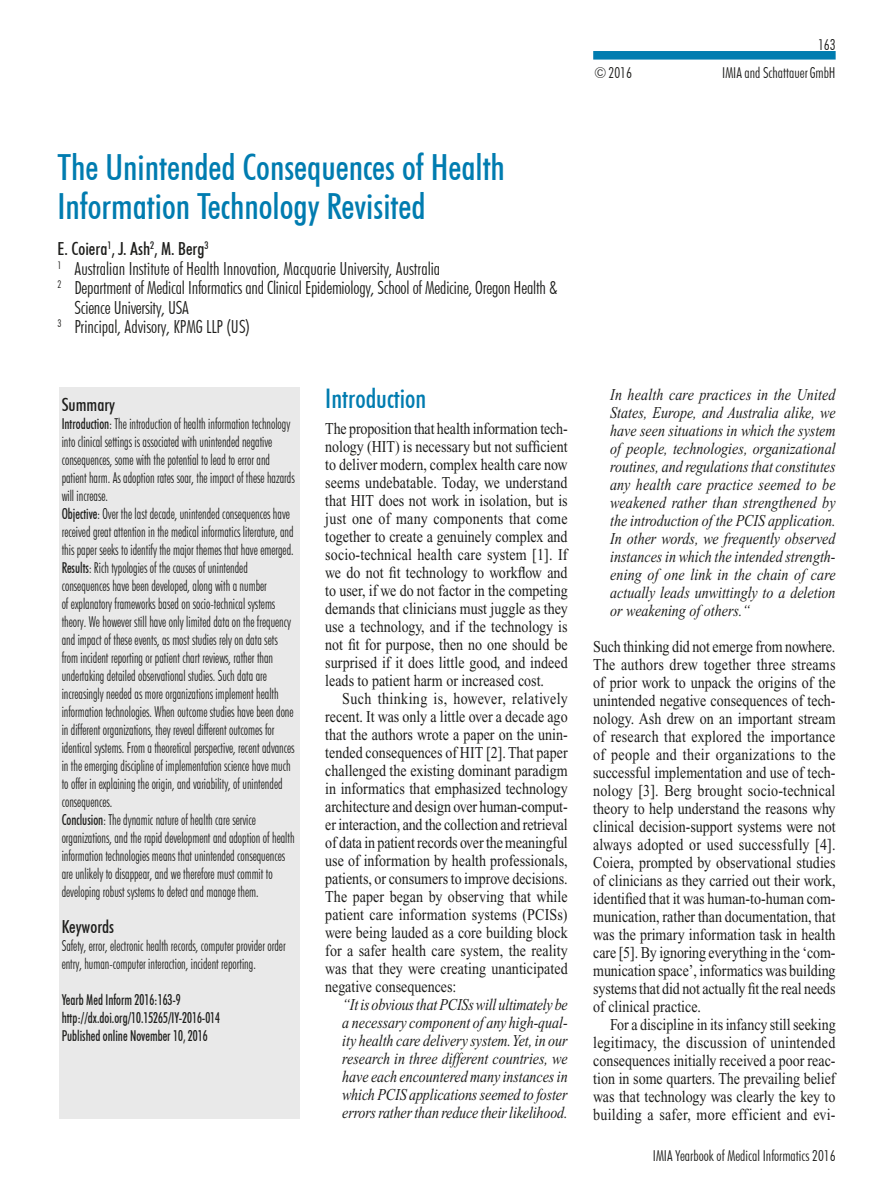
<style>
.page{position:relative;width:893px;height:1191px;background:#fff}
.page>*{position:absolute;margin:0;border:0;box-sizing:border-box;transform-origin:0 0}
.t1{font:500 condensed 36px/39px "Futura BT";color:#007cb0}
.t2{font:500 condensed 27px "Futura BT";color:#007cb0}
.t3{font:300 condensed 18px "Futura BT";letter-spacing:-.01em;color:#1d1d1b}
.t4{font:500 condensed 18px "Futura BT";color:#1d1d1b}
.t5{font:16.5px/18px "Times";color:#1d1d1b;text-align:justify;scale:.85 1}
.t6{font:italic 16.5px/18px "Times";letter-spacing:-.005em;color:#1d1d1b;text-align:justify;scale:.85 1}
.t7{font:300 condensed 15px/18px "Futura BT";color:#1d1d1b;scale:.85 1}
.t8{font:500 condensed 15px/18px "Futura BT";color:#1d1d1b;scale:.85 1}
.t9{font:300 condensed 15px "Futura BT";color:#1d1d1b}
.s1{font-weight:500}
</style>
<div class="page">
<div style="left:593px;top:51px;width:243px;height:9px;background:#007cb0"></div>
<div style="left:59px;top:387px;width:241px;height:731px;background:#e9e9e9"></div>
<p class="t9" style="left:818px;top:35px;width:19px">163</p>
<p class="t9" style="left:594px;top:63px;width:39px">©2016</p>
<p class="t9" style="left:722px;top:63px;width:115px">IMIA and SchattauerGmbH</p>
<h1 class="t1" style="left:57px;top:148px;width:449px">The Unintended Consequences of Health<br>Information Technology Revisited</h1>
<p class="t4" style="left:57px;top:238px;width:153px">E. Coiera<sup>1</sup>, J. Ash<sup>2</sup>, M. Berg<sup>3</sup></p>
<p class="t3" style="left:57px;top:257px;width:384px"><sup>1</sup> Australian Institute of Health Innovation, Macquarie University, Australia</p>
<p class="t3" style="left:57px;top:277px;width:501px"><sup>2</sup> Department of Medical Informatics and Clinical Epidemiology, School of Medicine, Oregon Health &amp;</p>
<p class="t3" style="left:74px;top:296px;width:116px">Science University, USA</p>
<p class="t3" style="left:57px;top:316px;width:194px"><sup>3</sup> Principal, Advisory, KPMG LLP (US)</p>
<p class="t4" style="left:62px;top:393px;width:55px">Summary</p>
<p class="t7" style="left:62px;top:414px;width:276px"><span class="s1">Introduction</span>: The introduction of health information technology into clinical settings is associated with unintended negative consequences, some with the potential to lead to error and patient harm. As adoption rates soar, the impact of these hazards will increase.<br><span class="s1">Objective</span>: Over the last decade, unintended consequences have received great attention in the medical informatics literature, and this paper seeks to identify the major themes that have emerged.<br><span class="s1">Results</span>: Rich typologies of the causes of unintended consequences have been developed, along with a number<br>of explanatory frameworks based on socio-technical systems theory. We however still have only limited data on the frequency and impact of these events, as most studies rely on data sets from incident reporting or patient chart reviews, rather than undertaking detailed observational studies. Such data are increasingly needed as more organizations implement health information technologies. When outcome studies have been done in different organizations, they reveal different outcomes for identical systems. From a theoretical perspective, recent advances in the emerging discipline of implementation science have much to offer in explaining the origin, and variability, of unintended consequences.<br><span class="s1">Conclusion</span>: The dynamic nature of health care service organizations, and the rapid development and adoption of health information technologies means that unintended consequences are unlikely to disappear, and we therefore must commit to developing robust systems to detect and manage them.</p>
<p class="t4" style="left:62px;top:915px;width:54px">Keywords</p>
<p class="t7" style="left:62px;top:936px;width:265px">Safety, error, electronic health records, computer provider order entry, human-computer interaction, incident reporting.</p>
<p class="t8" style="left:62px;top:990px;width:188px">Yearb Med Inform 2016:163-9 http://dx.doi.org/10.15265/IY-2016-014<br>Published online November 10, 2016</p>
<h2 class="t2" style="left:325px;top:381px;width:103px">Introduction</h2>
<p class="t5" style="left:325px;top:419px;width:287px">The proposition that health information tech&shy;nology (HIT) is necessary but not sufficient to deliver modern, complex health care now seems undebatable. Today, we understand that HIT does not work in isolation, but is just one of many components that come together to create a genuinely complex and socio-technical health care system [1]. If we do not fit technology to workflow and to user, if we do not factor in the competing demands that clinicians must juggle as they use a technology, and if the technology is not fit for purpose, then no one should be surprised if it does little good, and indeed leads to patient harm or increased cost.</p>
<p class="t5" style="left:325px;top:690px;width:287px;text-indent:17px">Such thinking is, however, relatively recent. It was only a little over a decade ago that the authors wrote a paper on the unin&shy;tended consequences of HIT [2]. That paper challenged the existing dominant paradigm in informatics that emphasized technology architecture and design over human-comput&shy;er interaction, and the collection and retrieval of data in patient records over the meaningful use of information by health professionals, patients, or consumers to improve decisions.<br>The paper began by observing that while patient care information systems (PCISs) were being lauded as a core building block for a safer health care system, the reality was that they were creating unanticipated negative consequences:</p>
<p class="t6" style="left:342px;top:996px;width:267px">“It is obvious that PCISs will ultimately be a necessary component of any high-qual&shy;ity health care delivery system. Yet, in our research in three different countries, we have each encountered many instances in which PCIS applications seemed to foster errors rather than reduce their likelihood.</p>
<p class="t6" style="left:610px;top:385px;width:267px">In health care practices in the United States, Europe, and Australia alike, we have seen situations in which the system of people, technologies, organizational routines, and regulations that constitutes any health care practice seemed to be weakened rather than strengthened by the introduction of the PCIS application.<br>In other words, we frequently observed instances in which the intended strength&shy;ening of one link in the chain of care actually leads unwittingly to a deletion or weakening of others.“</p>
<p class="t5" style="left:593px;top:637px;width:287px">Such thinking did not emerge from nowhere.<br>The authors drew together three streams of prior work to unpack the origins of the unintended negative consequences of tech&shy;nology. Ash drew on an important stream of research that explored the importance of people and their organizations to the successful implementation and use of tech&shy;nology [3]. Berg brought socio-technical theory to help understand the reasons why clinical decision-support systems were not always adopted or used successfully [4].<br>Coiera, prompted by observational studies of clinicians as they carried out their work, identified that it was human-to-human com&shy;munication, rather than documentation, that was the primary information task in health care [5]. By ignoring everything in the ‘com&shy;munication space’, informatics was building systems that did not actually fit the real needs of clinical practice.</p>
<p class="t5" style="left:593px;top:1015px;width:287px;text-indent:17px">For a discipline in its infancy still seeking legitimacy, the discussion of unintended consequences initially received a poor reac&shy;tion in some quarters. The prevailing belief was that technology was clearly the key to building a safer, more efficient and evi-</p>
<p class="t9" style="left:653px;top:1146px;width:184px">IMIA Yearbook of Medical Informatics 2016</p>
</div>
